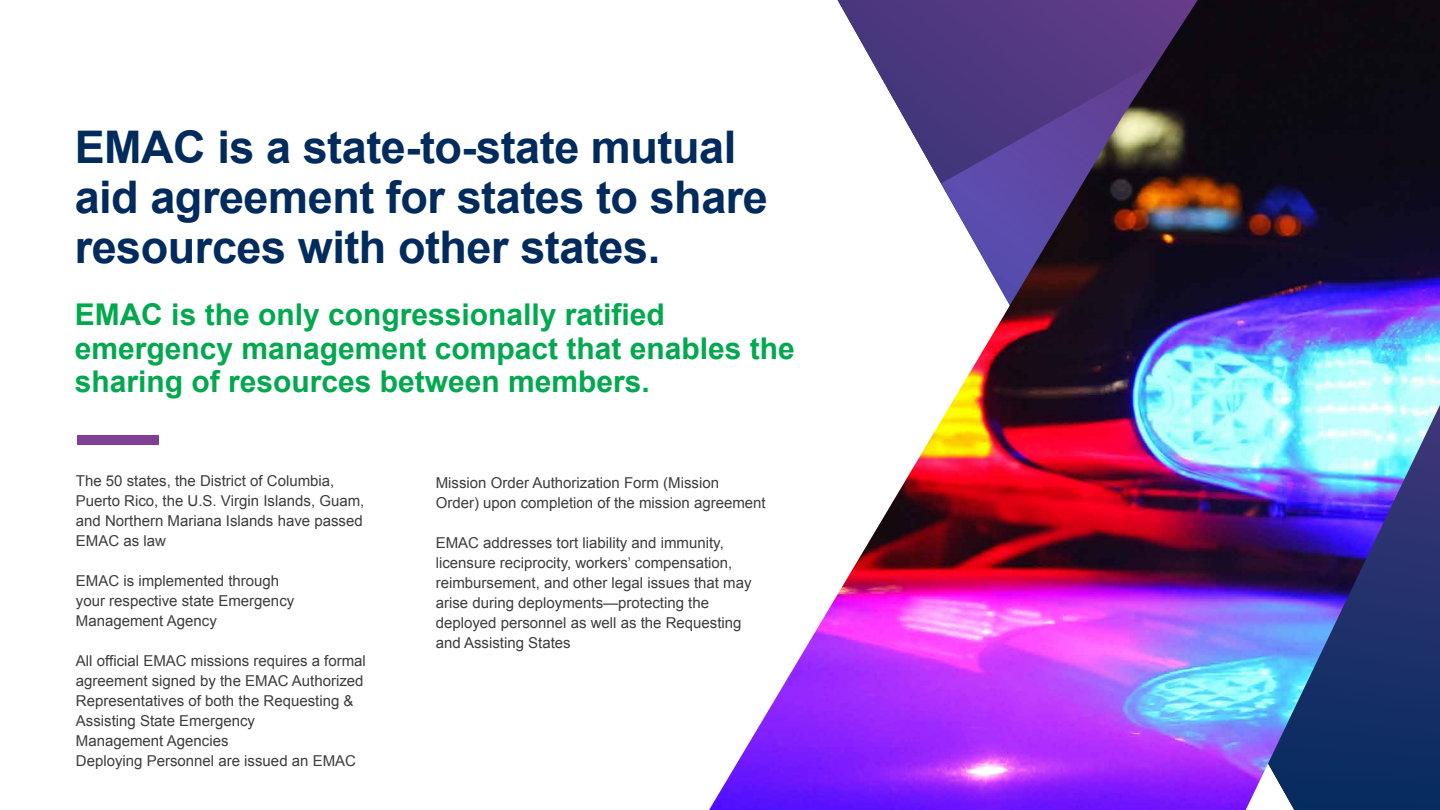
<style>
.page{position:relative;width:1440px;height:810px;background:#fff}
.page>*{position:absolute;margin:0;border:0;box-sizing:border-box;transform-origin:0 0}
.t1{font:700 45px/50px "Arial";letter-spacing:-.01em;color:#002b5c}
.t2{font:700 30px/33.8px "Arial";color:#00a94e}
.t3{font:15px/20px "Arial";color:#3c3c3c}
</style>
<div class="page">
<div style="left:77px;top:435px;width:81px;height:10px;background:#7f4096"></div>
<img style="left:709px;top:0;width:731px;height:810px">
<h1 class="t1" style="left:75px;top:123px;width:695px">EMAC is a state-to-state mutual aid agreement for states to share resources with other states.</h1>
<h2 class="t2" style="left:75px;top:298px;width:722px">EMAC is the only congressionally ratified emergency management compact that enables the sharing of resources between members.</h2>
<p class="t3" style="left:76px;top:471px;width:290px">The 50 states, the District of Columbia, Puerto Rico, the U.S. Virgin Islands, Guam, and Northern Mariana Islands have passed EMAC as law</p>
<p class="t3" style="left:76px;top:571px;width:220px">EMAC is implemented through your respective state Emergency<br>Management Agency</p>
<p class="t3" style="left:76px;top:651px;width:292px">All official EMAC missions requires a formal agreement signed by the EMAC Authorized Representatives of both the Requesting &amp; Assisting State Emergency<br>Management Agencies<br>Deploying Personnel are issued an EMAC</p>
<p class="t3" style="left:436px;top:473px;width:332px">Mission Order Authorization Form (Mission<br>Order) upon completion of the mission agreement</p>
<p class="t3" style="left:436px;top:533px;width:317px">EMAC addresses tort liability and immunity, licensure reciprocity, workers’ compensation, reimbursement, and other legal issues that may arise during deployments—protecting the deployed personnel as well as the Requesting and Assisting States</p>
</div>
